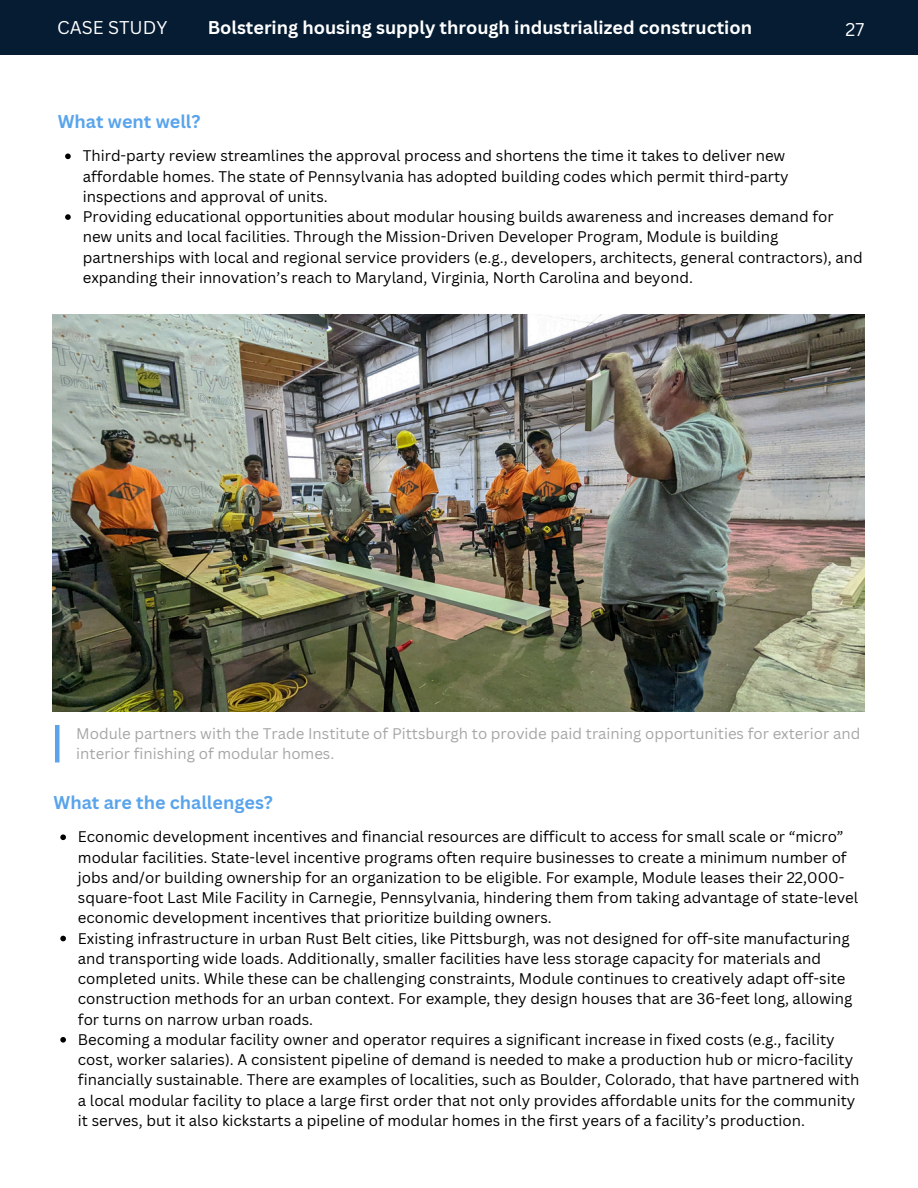
<style>
.page{position:relative;width:918px;height:1188px;background:#fff}
.page>*{position:absolute;margin:0;border:0;box-sizing:border-box;transform-origin:0 0}
.t1{font:700 18px "Canva Sans";color:#fff}
.t2{font:700 18px "Canva Sans";color:#59a4eb}
.t3{font:18px "Canva Sans";color:#fff}
.t4{font:15px/20.2px "Canva Sans";color:#000}
.t5{font:15px/20.2px "Canva Sans";color:#a6a6a6}
</style>
<div class="page">
<div style="left:0;top:0;width:918px;height:55px;background:#051c33"></div>
<img style="left:52px;top:314px;width:813px;height:398px">
<svg style="left:65px;top:154px;width:6px;height:5px"></svg>
<svg style="left:65px;top:214px;width:6px;height:6px"></svg>
<svg style="left:60px;top:834px;width:6px;height:6px"></svg>
<svg style="left:60px;top:936px;width:6px;height:5px"></svg>
<svg style="left:60px;top:1037px;width:6px;height:6px"></svg>
<hr style="left:55px;top:725px;width:4px;height:37px;background:#59a4eb">
<h2 class="t3" style="left:57px;top:15px;width:112px">CASE STUDY</h2>
<h1 class="t1" style="left:208px;top:15px;width:546px">Bolstering housing supply through industrialized construction</h1>
<p class="t3" style="left:846px;top:17px;width:20px">27</p>
<p class="t2" style="left:58px;top:109px;width:144px">What went well?</p>
<h2 class="t4" style="left:83px;top:145px;width:707px">Third-party review streamlines the approval process and shortens the time it takes to deliver new affordable homes. The state of Pennsylvania has adopted building codes which permit third-party inspections and approval of units.</h2>
<p class="t4" style="left:83px;top:206px;width:782px">Providing educational opportunities about modular housing builds awareness and increases demand for new units and local facilities. Through the Mission-Driven Developer Program, Module is building partnerships with local and regional service providers (e.g., developers, architects, general contractors), and expanding their innovation’s reach to Maryland, Virginia, North Carolina and beyond.</p>
<p class="t5" style="left:76px;top:723px;width:786px">Module partners with the Trade Institute of Pittsburgh to provide paid training opportunities for exterior and interior finishing of modular homes.</p>
<p class="t2" style="left:54px;top:789px;width:221px">What are the challenges?</p>
<p class="t4" style="left:78px;top:826px;width:782px">Economic development incentives and financial resources are difficult to access for small scale or “micro” modular facilities. State-level incentive programs often require businesses to create a minimum number of jobs and/or building ownership for an organization to be eligible. For example, Module leases their 22,000- square-foot Last Mile Facility in Carnegie, Pennsylvania, hindering them from taking advantage of state-level economic development incentives that prioritize building owners.</p>
<p class="t4" style="left:78px;top:928px;width:776px">Existing infrastructure in urban Rust Belt cities, like Pittsburgh, was not designed for off-site manufacturing and transporting wide loads. Additionally, smaller facilities have less storage capacity for materials and completed units. While these can be challenging constraints, Module continues to creatively adapt off-site construction methods for an urban context. For example, they design houses that are 36-feet long, allowing for turns on narrow urban roads.</p>
<h2 class="t4" style="left:78px;top:1029px;width:783px">Becoming a modular facility owner and operator requires a significant increase in fixed costs (e.g., facility cost, worker salaries). A consistent pipeline of demand is needed to make a production hub or micro-facility financially sustainable. There are examples of localities, such as Boulder, Colorado, that have partnered with a local modular facility to place a large first order that not only provides affordable units for the community it serves, but it also kickstarts a pipeline of modular homes in the first years of a facility’s production.</h2>
</div>
